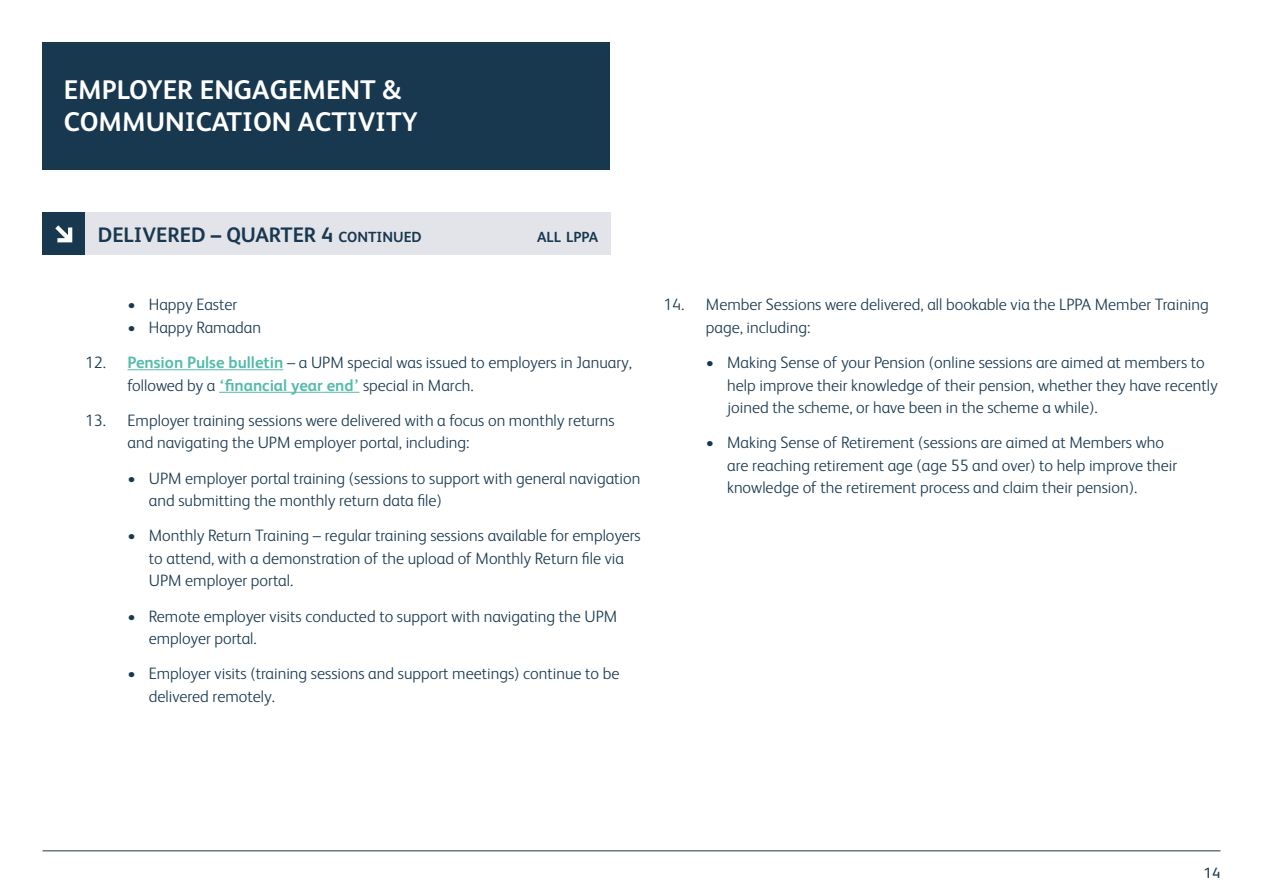
<style>
.page{position:relative;width:1263px;height:893px;background:#fff}
.page>*{position:absolute;margin:0;border:0;box-sizing:border-box;transform-origin:0 0}
.t1{font:700 27px/32.4px "FS Albert";color:#fff}
.t2{font:700 21px "FS Albert";color:#183850}
.t3{font:300 16.5px/22.5px "FS Albert";color:#183850}
.t4{font:15px "FS Albert";color:#183850}
.t5{font:700 14.7px "FS Albert";color:#183850}
.s1{font-size:14.7px}
.s2{font-weight:700;color:#54bbab}
</style>
<div class="page">
<hr style="left:43px;top:851px;width:1177px;height:1px;background:#183850">
<div style="left:43px;top:43px;width:567px;height:127px;background:#183850"></div>
<div style="left:85px;top:213px;width:526px;height:42px;background:#e3e4e9"></div>
<div style="left:43px;top:213px;width:42px;height:42px;background:#183850"></div>
<svg style="left:55px;top:225px;width:17px;height:17px"></svg>
<hr style="left:128px;top:369px;width:155px;height:1px;background:#54bbab">
<hr style="left:219px;top:392px;width:140px;height:1px;background:#54bbab">
<h1 class="t1" style="left:64px;top:72px;width:355px">EMPLOYER ENGAGEMENT &amp;<br>COMMUNICATION ACTIVITY</h1>
<p class="t2" style="left:98px;top:220px;width:325px">DELIVERED – QUARTER 4 <span class="s1">CONTINUED</span></p>
<p class="t5" style="left:537px;top:227px;width:63px">ALL LPPA</p>
<p class="t3" style="left:128px;top:293px;width:111px">• Happy Easter</p>
<p class="t3" style="left:128px;top:315px;width:135px">• Happy Ramadan</p>
<p class="t3" style="left:128px;top:350px;width:506px;text-indent:-43px">12. <span class="s2">Pension Pulse bulletin</span> – a UPM special was issued to employers in January, followed by a <span class="s2">‘financial year end’</span> special in March.</p>
<p class="t3" style="left:128px;top:408px;width:489px;text-indent:-43px">13. Employer training sessions were delivered with a focus on monthly returns and navigating the UPM employer portal, including:</p>
<p class="t3" style="left:149px;top:466px;width:493px;text-indent:-21px">• UPM employer portal training (sessions to support with general navigation and submitting the monthly return data file)</p>
<p class="t3" style="left:149px;top:524px;width:493px;text-indent:-21px">• Monthly Return Training – regular training sessions available for employers to attend, with a demonstration of the upload of Monthly Return file via<br>UPM employer portal.</p>
<p class="t3" style="left:149px;top:604px;width:470px;text-indent:-21px">• Remote employer visits conducted to support with navigating the UPM employer portal.</p>
<p class="t3" style="left:149px;top:662px;width:472px;text-indent:-21px">• Employer visits (training sessions and support meetings) continue to be delivered remotely.</p>
<p class="t3" style="left:706px;top:293px;width:504px;text-indent:-43px">14. Member Sessions were delivered, all bookable via the LPPA Member Training page, including:</p>
<p class="t3" style="left:727px;top:350px;width:492px;text-indent:-21px">• Making Sense of your Pension (online sessions are aimed at members to help improve their knowledge of their pension, whether they have recently joined the scheme, or have been in the scheme a while).</p>
<p class="t3" style="left:727px;top:431px;width:452px;text-indent:-21px">• Making Sense of Retirement (sessions are aimed at Members who are reaching retirement age (age 55 and over) to help improve their knowledge of the retirement process and claim their pension).</p>
<p class="t4" style="left:1204px;top:863px;width:18px">14</p>
</div>
